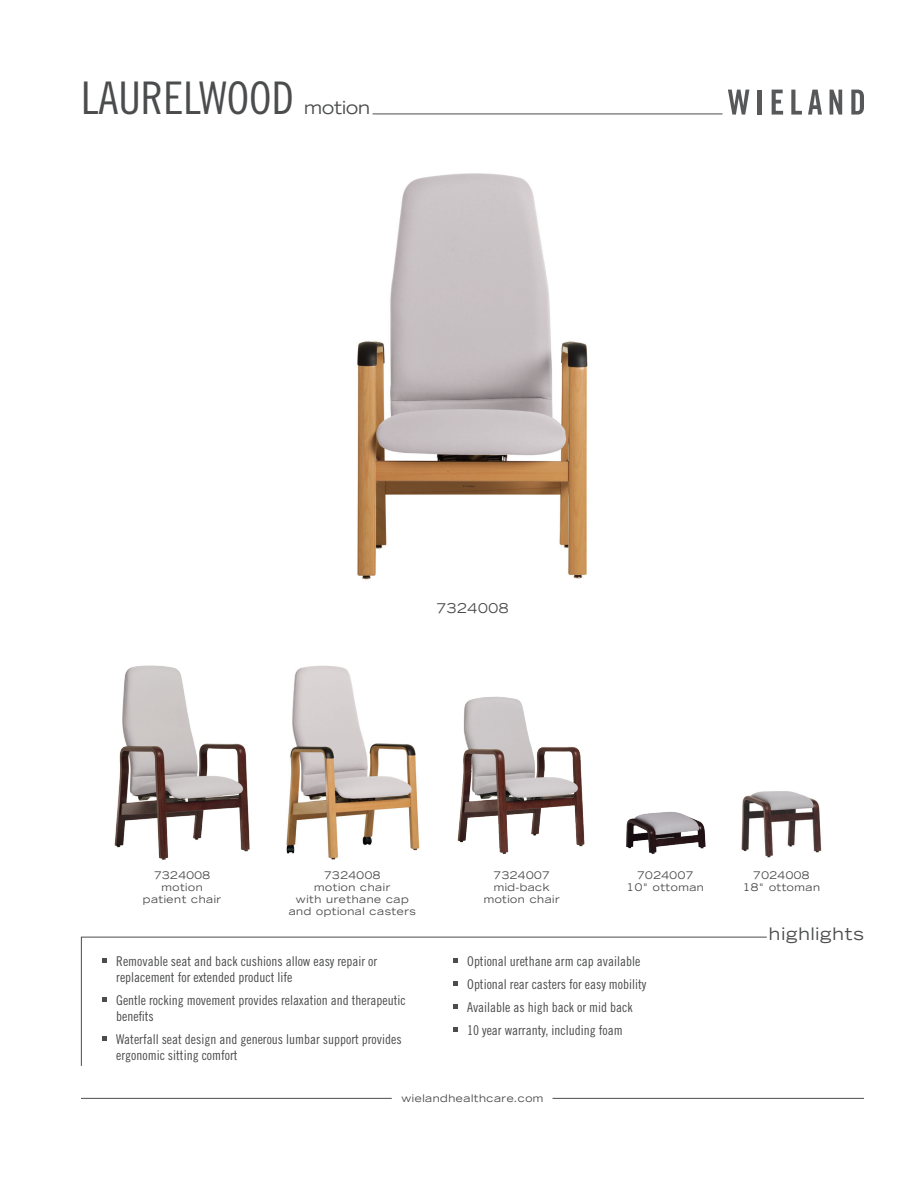
<style>
.page{position:relative;width:918px;height:1188px;background:#fff}
.page>*{position:absolute;margin:0;border:0;box-sizing:border-box;transform-origin:0 0}
.t1{font:45px "Trade Gothic LT Std Cn 18";color:#4b4c4d}
.t2{font:expanded 18px "Trade Gothic LT Std";color:#4b4c4d}
.Subhead{font:expanded 17.25px "Trade Gothic LT Std";letter-spacing:.05em;color:#4b4c4d}
.t3{font:13.5px/16.2px "Trade Gothic LT Std Cn 18";color:#4b4c4d}
.product_number{font:expanded 13.5px "Trade Gothic LT Std";letter-spacing:.05em;color:#4b4c4d}
.product_number-2{font:expanded 10.5px/12px "Trade Gothic LT Std";letter-spacing:.05em;color:#4b4c4d;text-align:center}
</style>
<div class="page">
<hr style="left:81px;top:1098px;width:311px;height:1px;background:#4b4c4d">
<hr style="left:553px;top:1098px;width:311px;height:1px;background:#4b4c4d">
<hr style="left:373px;top:114px;width:350px;height:1px;background:#4b4c4d">
<svg style="left:728px;top:90px;width:21px;height:25px"></svg>
<hr style="left:758px;top:90px;width:4px;height:25px;background:#57585a">
<svg style="left:772px;top:90px;width:11px;height:25px"></svg>
<svg style="left:791px;top:90px;width:11px;height:25px"></svg>
<svg style="left:808px;top:90px;width:14px;height:25px"></svg>
<svg style="left:830px;top:90px;width:12px;height:25px"></svg>
<svg style="left:851px;top:90px;width:13px;height:25px"></svg>
<svg style="left:81px;top:936px;width:686px;height:130px"></svg>
<img style="left:357px;top:173px;width:231px;height:407px">
<img style="left:457px;top:696px;width:128px;height:158px">
<img style="left:626px;top:812px;width:80px;height:42px">
<img style="left:741px;top:791px;width:81px;height:67px">
<img style="left:114px;top:665px;width:136px;height:195px">
<img style="left:286px;top:665px;width:134px;height:195px">
<p class="t1" style="left:81px;top:71px;width:215px">LAURELWOOD</p>
<p class="t2" style="left:304px;top:95px;width:68px">motion</p>
<p class="product_number" style="left:436px;top:600px;width:74px">7324008</p>
<p class="product_number-2" style="left:154px;top:869px;width:58px">7324008</p>
<p class="product_number-2" style="left:162px;top:881px;width:43px">motion</p>
<p class="product_number-2" style="left:143px;top:893px;width:80px">patient chair</p>
<p class="product_number-2" style="left:324px;top:869px;width:58px">7324008</p>
<p class="product_number-2" style="left:314px;top:881px;width:78px">motion chair</p>
<p class="product_number-2" style="left:289px;top:893px;width:129px">with urethane cap and optional casters</p>
<p class="t3" style="left:116px;top:953px;width:262px">Removable seat and back cushions allow easy repair or replacement for extended product life</p>
<p class="t3" style="left:116px;top:992px;width:291px">Gentle rocking movement provides relaxation and therapeutic benefits</p>
<p class="t3" style="left:116px;top:1031px;width:287px">Waterfall seat design and generous lumbar support provides ergonomic sitting comfort</p>
<p class="product_number-2" style="left:494px;top:869px;width:58px">7324007</p>
<p class="product_number-2" style="left:494px;top:881px;width:58px">mid-back</p>
<p class="product_number-2" style="left:484px;top:893px;width:78px">motion chair</p>
<p class="product_number-2" style="left:637px;top:869px;width:58px">7024007</p>
<p class="product_number-2" style="left:627px;top:881px;width:79px">10" ottoman</p>
<p class="t3" style="left:467px;top:953px;width:175px">Optional urethane arm cap available</p>
<p class="t3" style="left:467px;top:976px;width:181px">Optional rear casters for easy mobility</p>
<p class="t3" style="left:467px;top:999px;width:167px">Available as high back or mid back</p>
<p class="t3" style="left:467px;top:1022px;width:157px">10 year warranty, including foam</p>
<p class="product_number-2" style="left:402px;top:1091px;width:143px">wielandhealthcare.com</p>
<p class="product_number-2" style="left:753px;top:869px;width:58px">7024008</p>
<p class="product_number-2" style="left:743px;top:881px;width:79px">18" ottoman</p>
<p class="Subhead" style="left:769px;top:922px;width:97px">highlights</p>
</div>
